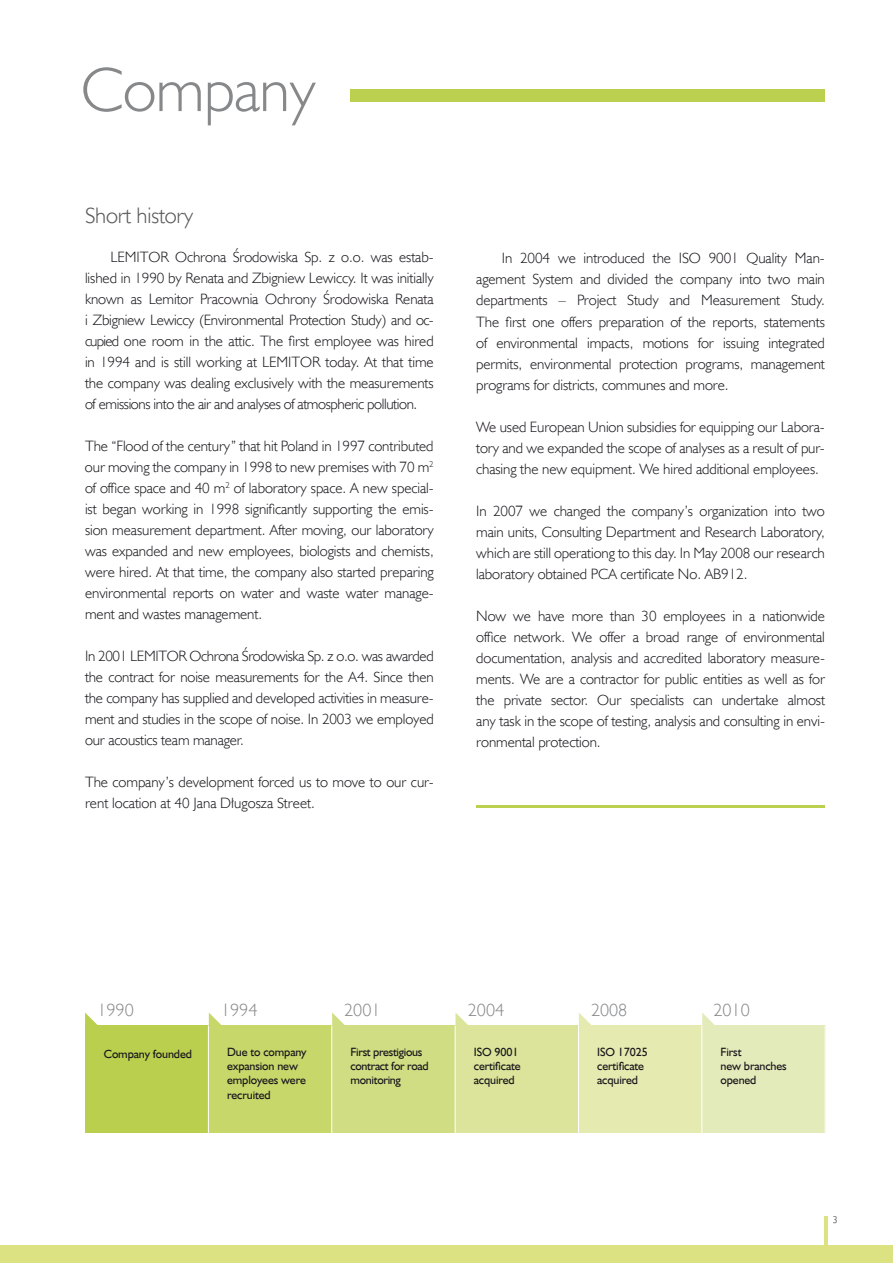
<style>
.page{position:relative;width:893px;height:1263px;background:#fff}
.page>*{position:absolute;margin:0;border:0;box-sizing:border-box;transform-origin:0 0}
.t1{font:63px "Humanst 521 Lt EU";color:#87888a}
.t2{font:22.5px "Humanst 521 Lt EU";color:#58585a}
.t3{font:18px "Humanst 521 Lt EU";color:#87888a}
.t4{font:15px/21px "Humanst 521 Lt EU";letter-spacing:-.005em;color:#1a171c;text-align:justify}
.t5{font:12px/14.4px "Humanst 521 EU";letter-spacing:-.01em;color:#1a171c}
</style>
<div class="page">
<div style="left:0;top:1246px;width:893px;height:17px;background:#dce282"></div>
<svg style="left:833px;top:1216px;width:4px;height:7px"></svg>
<hr style="left:825px;top:1216px;width:3px;height:41px;background:#dce282">
<div style="left:85px;top:1025px;width:123px;height:108px;background:#bacf4e"></div>
<div style="left:208px;top:1025px;width:124px;height:108px;background:#c7d76a"></div>
<div style="left:332px;top:1025px;width:123px;height:108px;background:#d1dd82"></div>
<div style="left:455px;top:1025px;width:123px;height:108px;background:#dbe49a"></div>
<div style="left:578px;top:1025px;width:124px;height:108px;background:#e5eab0"></div>
<div style="left:702px;top:1025px;width:123px;height:108px;background:#e4ebbb"></div>
<hr style="left:455px;top:1025px;width:1px;height:108px;background:#fff">
<hr style="left:208px;top:1025px;width:1px;height:108px;background:#fff">
<hr style="left:331px;top:1025px;width:1px;height:108px;background:#fff">
<hr style="left:578px;top:1025px;width:1px;height:108px;background:#fff">
<hr style="left:701px;top:1025px;width:1px;height:108px;background:#fff">
<svg style="left:85px;top:1012px;width:13px;height:13px"></svg>
<svg style="left:209px;top:1013px;width:12px;height:12px"></svg>
<svg style="left:332px;top:1012px;width:13px;height:13px"></svg>
<svg style="left:455px;top:1012px;width:13px;height:14px"></svg>
<svg style="left:579px;top:1013px;width:12px;height:12px"></svg>
<svg style="left:702px;top:1013px;width:13px;height:12px"></svg>
<hr style="left:476px;top:805px;width:349px;height:3px;background:#bcd050">
<div style="left:350px;top:89px;width:475px;height:13px;background:#bcd050"></div>
<h1 class="t1" style="left:81px;top:51px;width:237px">Company</h1>
<h2 class="t2" style="left:85px;top:202px;width:110px">Short history</h2>
<p class="t4" style="left:85px;top:246px;width:350px;text-indent:26px">LEMITOR Ochrona Środowiska Sp. z o.o. was estab&shy;lished in 1990 by Renata and Zbigniew Lewiccy. It was initially known as Lemitor Pracownia Ochrony Środowiska Renata i Zbigniew Lewiccy (Environmental Protection Study) and oc&shy;cupied one room in the attic. The first employee was hired in 1994 and is still working at LEMITO</p>
<p class="t4" style="left:85px;top:351px;width:350px;text-indent:227px">R today. At that time the company was dealing exclusively with the measurements of emissions into the air and analyses of atmospheric pollution.</p>
<p class="t4" style="left:85px;top:435px;width:350px">The “Flood of the century” that hit Poland in 1997 contributed our moving the company in 1998 to new premises with 70 m<sup>2 </sup>of office space and 40 m<sup>2</sup> of laboratory space. A new special&shy;ist began working in 1998 significantly supporting the emis&shy;sion measurement department. After moving, our laboratory was expanded and new employees, biologists and chemists, were hired. At that time, the company also started preparing environmental reports on water and waste water manage&shy;ment and wastes management.</p>
<p class="t4" style="left:85px;top:645px;width:350px">In 2001 LEMITOR Ochrona Środowiska Sp. z o.o. was awarded the contract for noise measurements for the A4. Since then the company has supplied and developed activities in measure&shy;ment and studies in the scope of noise. I n 2003 we employed our acoustics team manager.</p>
<p class="t4" style="left:85px;top:771px;width:350px">The company’s development forced us to move to our cur&shy;rent location at 40 Jana Długosza Street.</p>
<p class="t4" style="left:502px;top:248px;width:185px">I n 2004 we introduced the ISO</p>
<p class="t4" style="left:476px;top:248px;width:350px;text-indent:232px">9001 Quality Man&shy;agement System and divided the company into two main departments – Project Study and Measurement Study.<br>The first one offers preparation of the reports, statements of environmental impacts, motions for issuing integrated permits, environmental protection programs, management programs for districts, communes and more.</p>
<p class="t4" style="left:476px;top:416px;width:350px">We used European Union subsidies for equipping our Labora&shy;tory and we expanded the scope of analyses as a result of pur&shy;chasing the new equipment. We hired additional employees.</p>
<p class="t4" style="left:476px;top:500px;width:350px">In 2007 we changed the company’s organization into two main units, Consulting Department and Research Laboratory, which are still operationg to this day. I n M ay 2008 our research laboratory obtained PCA certificate No. AB912.</p>
<p class="t4" style="left:476px;top:605px;width:350px">Now we have more than 30 employees in a nationwide office network. We offer a broad range of environmental documentation, analysis and accredited laboratory measure&shy;ments. We are a contractor for public entities as well as for the private sector. Our specialists can undertake almost any task in the scope of testing, analysis and consulting in envi&shy;ronmental protection.</p>
<p class="t3" style="left:97px;top:999px;width:38px">1990</p>
<p class="t3" style="left:221px;top:999px;width:38px">1994</p>
<p class="t3" style="left:344px;top:999px;width:38px">2001</p>
<p class="t3" style="left:468px;top:999px;width:38px">2004</p>
<p class="t3" style="left:591px;top:999px;width:38px">2008</p>
<p class="t3" style="left:713px;top:999px;width:38px">2010</p>
<p class="t5" style="left:104px;top:1047px;width:90px">Company founded</p>
<p class="t5" style="left:227px;top:1044px;width:81px">Due to company expansion new employees were recruited</p>
<p class="t5" style="left:350px;top:1044px;width:80px">First prestigious contract for road monitoring</p>
<p class="t5" style="left:474px;top:1044px;width:48px">ISO 9001 certificate acquired</p>
<p class="t5" style="left:597px;top:1044px;width:52px">ISO 17025 certificate acquired</p>
<p class="t5" style="left:721px;top:1044px;width:68px">First<br>new branches opened</p>
</div>
